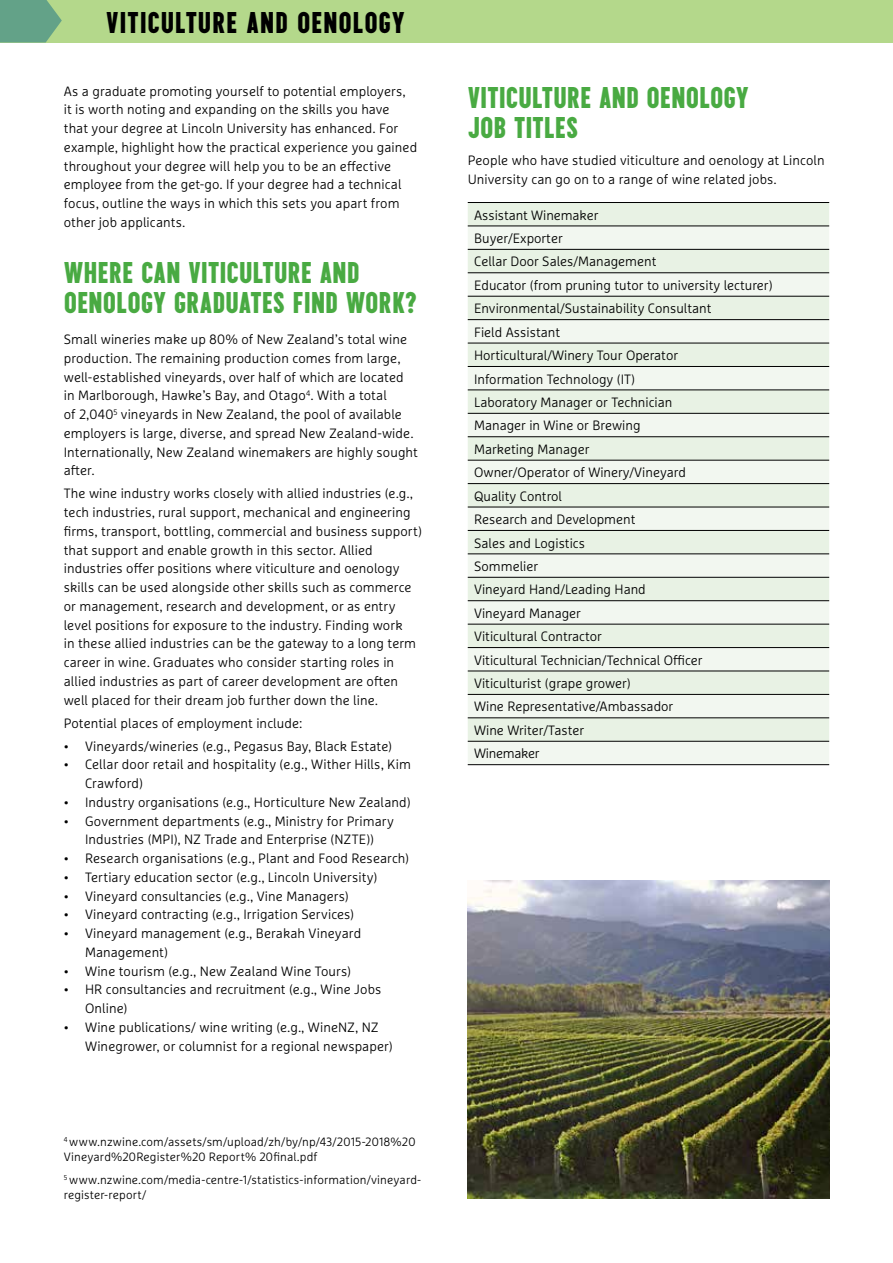
<style>
.page{position:relative;width:893px;height:1263px;background:#fff}
.page>*{position:absolute;margin:0;border:0;box-sizing:border-box;transform-origin:0 0}
.t1{font:30px/30px "Duotone";letter-spacing:-.005em;color:#49aa42}
.t2{font:30px "Duotone";letter-spacing:.02em;color:#000}
.t3{font:300 13.5px/18.8px "Marselis Pro";letter-spacing:.005em;color:#000}
.t4{font:300 12px/15px "Marselis Pro";letter-spacing:.015em;color:#000}
</style>
<div class="page">
<div style="left:468px;top:203px;width:361px;height:23px;background:#e8f2e4"></div>
<svg style="left:468px;top:227px;width:361px;height:537px;fill:#e8f2e4"></svg>
<hr style="left:468px;top:202px;width:361px;height:1px;background:#000">
<hr style="left:468px;top:226px;width:361px;height:1px;background:#000">
<hr style="left:468px;top:249px;width:361px;height:1px;background:#000">
<hr style="left:468px;top:272px;width:361px;height:1px;background:#000">
<hr style="left:468px;top:296px;width:361px;height:1px;background:#000">
<hr style="left:468px;top:319px;width:361px;height:1px;background:#000">
<hr style="left:468px;top:343px;width:361px;height:1px;background:#000">
<hr style="left:468px;top:366px;width:361px;height:1px;background:#000">
<hr style="left:468px;top:390px;width:361px;height:1px;background:#000">
<hr style="left:468px;top:413px;width:361px;height:1px;background:#000">
<hr style="left:468px;top:436px;width:361px;height:1px;background:#000">
<hr style="left:468px;top:460px;width:361px;height:1px;background:#000">
<hr style="left:468px;top:483px;width:361px;height:1px;background:#000">
<hr style="left:468px;top:507px;width:361px;height:1px;background:#000">
<hr style="left:468px;top:530px;width:361px;height:1px;background:#000">
<hr style="left:468px;top:554px;width:361px;height:1px;background:#000">
<hr style="left:468px;top:577px;width:361px;height:1px;background:#000">
<hr style="left:468px;top:600px;width:361px;height:1px;background:#000">
<hr style="left:468px;top:624px;width:361px;height:1px;background:#000">
<hr style="left:468px;top:647px;width:361px;height:1px;background:#000">
<hr style="left:468px;top:671px;width:361px;height:1px;background:#000">
<hr style="left:468px;top:694px;width:361px;height:1px;background:#000">
<hr style="left:468px;top:717px;width:361px;height:1px;background:#000">
<hr style="left:468px;top:741px;width:361px;height:1px;background:#000">
<hr style="left:468px;top:764px;width:361px;height:1px;background:#000">
<div style="left:0;top:0;width:893px;height:43px;background:#b4d88b"></div>
<svg style="left:0;top:0;width:62px;height:43px;background:#6ea988"></svg>
<img style="left:468px;top:880px;width:361px;height:318px">
<h1 class="t2" style="left:106px;top:6px;width:300px">VITICULTURE AND OENOLOGY</h1>
<p class="t3" style="left:64px;top:81px;width:355px">As a graduate promoting yourself to potential employers,<br>it is worth noting and expanding on the skills you have that your degree at Lincoln University has enhanced. For example, highlight how the practical experience you gained throughout your degree will help you to be an effective employee from the get-go. If your degree had a technical focus, outline the ways in which this sets you apart from other job applicants.</p>
<h1 class="t1" style="left:64px;top:257px;width:354px">WHERE CAN VITICULTURE AND<br>OENOLOGY GRADUATES FIND WORK?</h1>
<p class="t3" style="left:64px;top:330px;width:356px">Small wineries make up 80% of New Zealand’s total wine production. The remaining production comes from large, well-established vineyards, over half of which are located<br>in Marlborough, Hawke’s Bay, and Otago<sup>4</sup>. With a total<br>of 2,040<sup>5</sup> vineyards in New Zealand, the pool of available employers is large, diverse, and spread New Zealand-wide.<br>Internationally, New Zealand winemakers are highly sought after.</p>
<p class="t3" style="left:64px;top:484px;width:360px">The wine industry works closely with allied industries (e.g., tech industries, rural support, mechanical and engineering firms, transport, bottling, commercial and business support) that support and enable growth in this sector. Allied industries offer positions where viticulture and oenology skills can be used alongside other skills such as commerce or management, research and development, or as entry level positions for exposure to the industry. Finding work<br>in these allied industries can be the gateway to a long term career in wine. Graduates who consider starting roles in allied industries as part of career development are often well placed for their dream job further down the line.</p>
<p class="t3" style="left:64px;top:713px;width:240px">Potential places of employment include:</p>
<p class="t3" style="left:64px;top:736px;width:330px">• Vineyards/wineries (e.g., Pegasus Bay, Black Estate)</p>
<p class="t3" style="left:85px;top:755px;width:327px;text-indent:-21px">• Cellar door retail and hospitality (e.g., Wither Hills, Kim<br>Crawford)</p>
<p class="t3" style="left:64px;top:792px;width:348px">• Industry organisations (e.g., Horticulture New Zealand)</p>
<p class="t3" style="left:64px;top:811px;width:332px;text-align:center">• Government departments (e.g., Ministry for Primary<br>Industries (MPI), NZ Trade and Enterprise (NZTE))</p>
<p class="t3" style="left:64px;top:849px;width:347px">• Research organisations (e.g., Plant and Food Research)</p>
<p class="t3" style="left:64px;top:867px;width:315px">• Tertiary education sector (e.g., Lincoln University)</p>
<p class="t3" style="left:64px;top:886px;width:287px">• Vineyard consultancies (e.g., Vine Managers)</p>
<p class="t3" style="left:64px;top:905px;width:292px">• Vineyard contracting (e.g., Irrigation Services)</p>
<p class="t3" style="left:85px;top:924px;width:278px;text-indent:-21px">• Vineyard management (e.g., Berakah Vineyard<br>Management)</p>
<p class="t3" style="left:64px;top:961px;width:289px">• Wine tourism (e.g., New Zealand Wine Tours)</p>
<p class="t3" style="left:85px;top:980px;width:298px;text-indent:-21px">• HR consultancies and recruitment (e.g., Wine Jobs<br>Online)</p>
<p class="t3" style="left:85px;top:1017px;width:309px;text-indent:-21px">• Wine publications/ wine writing (e.g., WineNZ, NZ<br>Winegrower, or columnist for a regional newspaper)</p>
<p class="t4" style="left:64px;top:1134px;width:353px"><sup>4</sup> www.nzwine.com/assets/sm/upload/zh/by/np/43/2015-2018%20<br>Vineyard%20Register%20 Report% 20final.pdf</p>
<p class="t4" style="left:64px;top:1172px;width:359px"><sup>5</sup> www.nzwine.com/media-centre-1/statistics-information/vineyard&shy;register-report/</p>
<h1 class="t1" style="left:468px;top:82px;width:283px">VITICULTURE AND OENOLOGY<br>JOB TITLES</h1>
<p class="t3" style="left:468px;top:150px;width:358px">People who have studied viticulture and oenology at Lincoln<br>University can go on to a range of wine related jobs.</p>
<p class="t3" style="left:474px;top:203px;width:300px;line-height:23.4px">Assistant Winemaker<br>Buyer/Exporter<br>Cellar Door Sales/Management<br>Educator (from pruning tutor to university lecturer)<br>Environmental/Sustainability Consultant<br>Field Assistant<br>Horticultural/Winery Tour Operator<br>Information Technology (IT)<br>Laboratory Manager or Technician<br>Manager in Wine or Brewing<br>Marketing Manager<br>Owner/Operator of Winery/Vineyard<br>Quality Control<br>Research and Development<br>Sales and Logistics<br>Sommelier<br>Vineyard Hand/Leading Hand<br>Vineyard Manager<br>Viticultural Contractor<br>Viticultural Technician/Technical Officer<br>Viticulturist (grape grower)<br>Wine Representative/Ambassador<br>Wine Writer/Taster<br>Winemaker</p>
</div>
